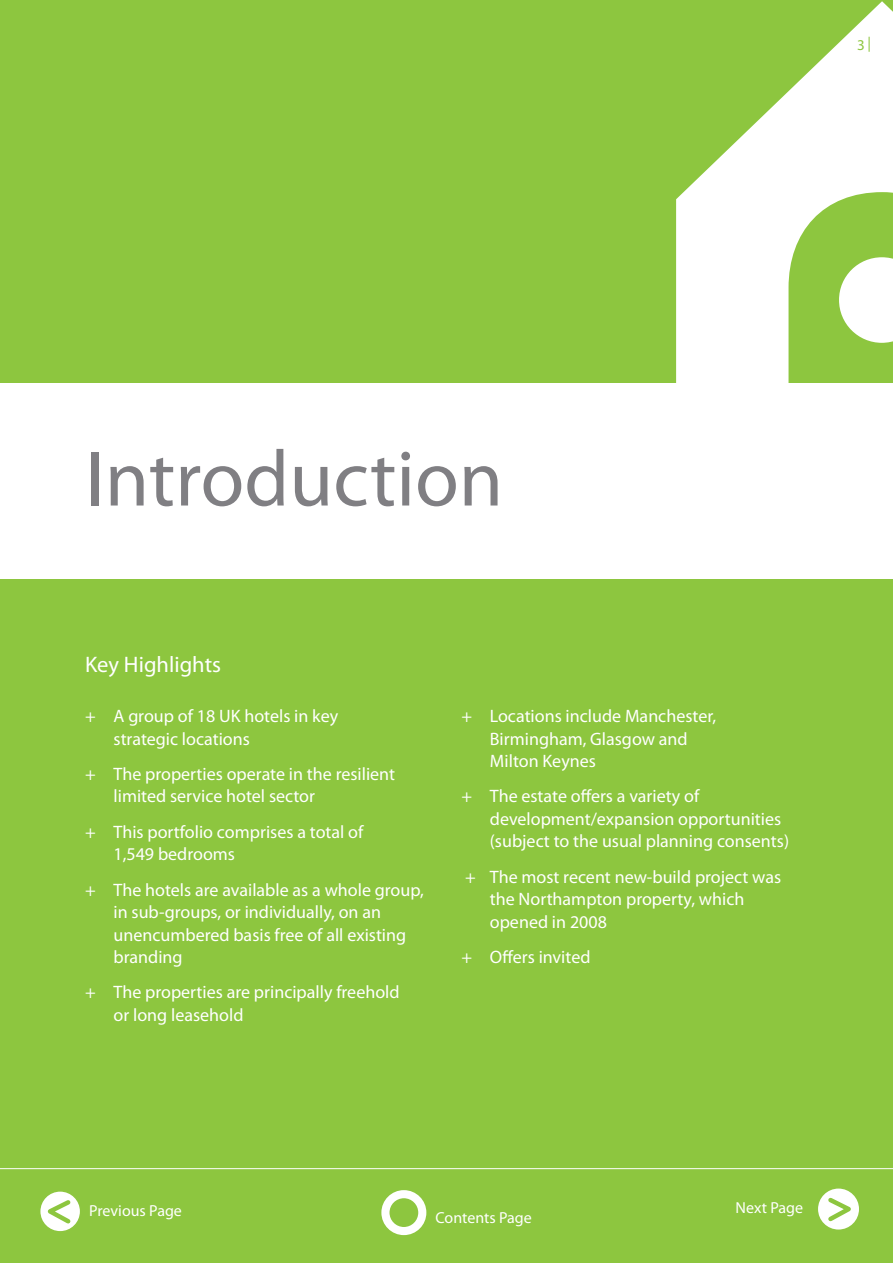
<style>
.page{position:relative;width:893px;height:1263px;background:#8dc63f}
.page>*{position:absolute;margin:0;border:0;box-sizing:border-box;transform-origin:0 0}
.t1{font:79.8px "Myriad Pro";color:#807f83}
.t2{font:22.5px "Myriad Pro";color:#fff}
.t3{font:18px/22.5px "Myriad Pro";color:#fff}
.t4{font:15.9px "Myriad Pro";color:#fff}
.t5{font:15px "Myriad Pro";color:#8dc63f}
</style>
<div class="page">
<hr style="left:0;top:1168px;width:893px;height:1px;background:#fff">
<div style="left:0;top:383px;width:893px;height:195px;background:#fff"></div>
<svg style="left:676px;top:1px;width:217px;height:382px;fill:#fff"></svg>
<svg style="left:40px;top:1191px;width:41px;height:41px"></svg>
<div style="left:39px;top:1190px;width:42px;height:42px;border:2px solid #8dc63f;border-radius:50%"></div>
<svg style="left:40px;top:1196px;width:34px;height:31px"></svg>
<div style="left:381px;top:1190px;width:45px;height:45px;border:8px solid #fff;border-radius:50%"></div>
<div style="left:818px;top:1188px;width:41px;height:41px;background:#fff;border-radius:50%"></div>
<svg style="left:824px;top:1194px;width:34px;height:31px"></svg>
<p class="t5" style="left:857px;top:35px;width:15px">3 |</p>
<h1 class="t1" style="left:85px;top:429px;width:420px">Introduction</h1>
<p class="t2" style="left:85px;top:651px;width:137px">Key Highlights</p>
<p class="t3" style="left:114px;top:705px;width:226px;text-indent:-28px">+ A group of 18 UK hotels in key strategic locations</p>
<p class="t3" style="left:114px;top:762px;width:283px;text-indent:-28px">+ The properties operate in the resilient limited service hotel sector</p>
<p class="t3" style="left:114px;top:820px;width:251px;text-indent:-28px">+ This portfolio comprises a total of<br>1,549 bedrooms</p>
<p class="t3" style="left:114px;top:878px;width:312px;text-indent:-28px">+ The hotels are available as a whole group, in sub-groups, or individually, on an unencumbered basis free of all existing branding</p>
<p class="t3" style="left:114px;top:981px;width:288px;text-indent:-28px">+ The properties are principally freehold or long leasehold</p>
<p class="t3" style="left:490px;top:705px;width:228px;text-indent:-28px">+ Locations include Manchester,<br>Birmingham, Glasgow and<br>Milton Keynes</p>
<p class="t3" style="left:490px;top:785px;width:301px;text-indent:-28px">+ The estate offers a variety of development/expansion opportunities (subject to the usual planning consents)</p>
<p class="t3" style="left:490px;top:865px;width:293px;text-indent:-25px">+ The most recent new-build project was the Northampton property, which opened in 2008</p>
<p class="t3" style="left:461px;top:945px;width:131px">+ Offers invited</p>
<p class="t4" style="left:89px;top:1201px;width:94px">Previous Page</p>
<p class="t4" style="left:435px;top:1207px;width:98px">Contents Page</p>
<p class="t4" style="left:736px;top:1198px;width:69px">Next Page</p>
</div>
